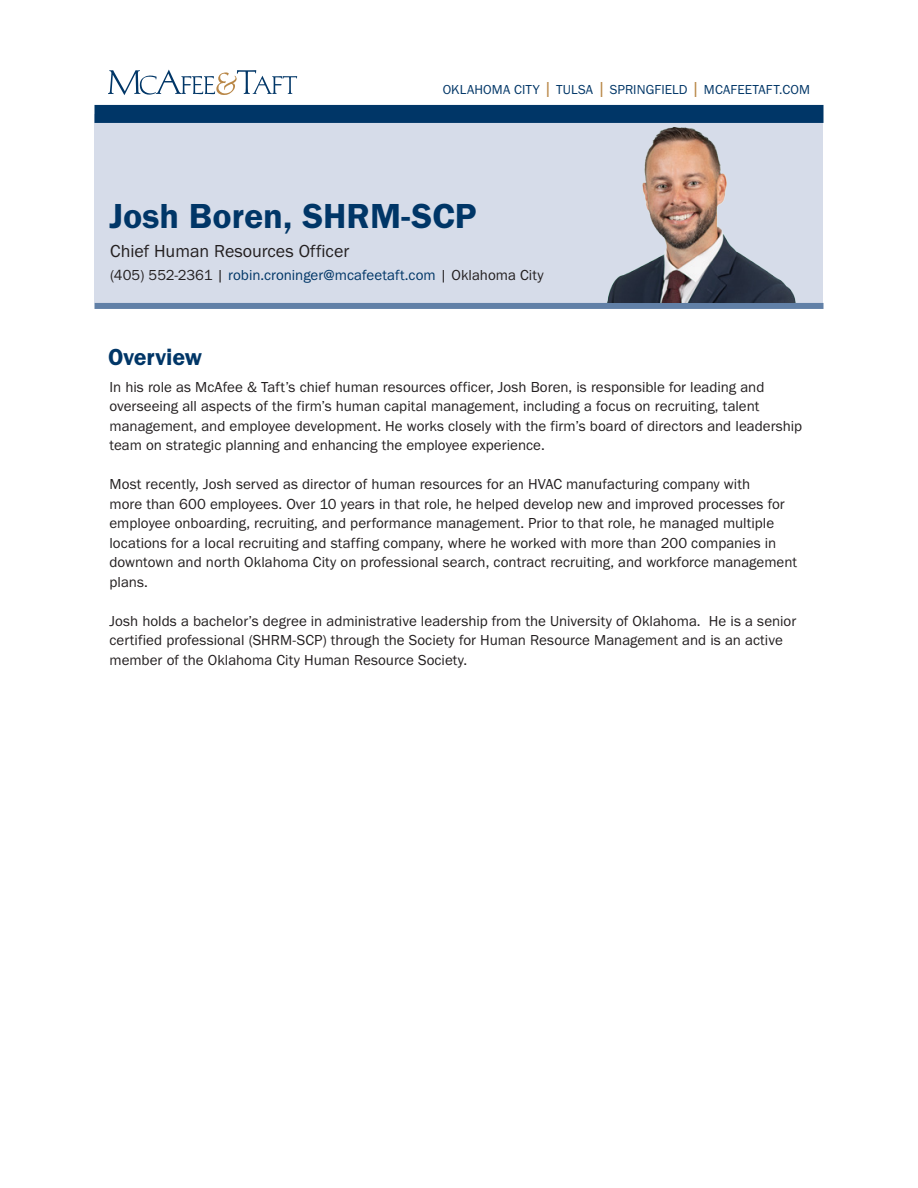
<style>
.page{position:relative;width:918px;height:1188px;background:#fff}
.page>*{position:absolute;margin:0;border:0;box-sizing:border-box;transform-origin:0 0}
.Name{font:36px "Franklin Gothic URW Dem";color:#003667}
.Section_Head{font:24px "Franklin Gothic URW Dem";letter-spacing:-.005em;color:#003667}
.t1{font:18px "Franklin Gothic URW Boo";color:#231f20}
.Body_text{font:15px/19.5px "Franklin Gothic URW Boo";color:#231f20}
.Contact_info{font:15px "Franklin Gothic URW Boo";color:#003667}
.t2{font:13.5px "Franklin Gothic URW Boo";letter-spacing:.005em;color:#003667}
.s1{font-size:18px;color:#b98747}
.s2{color:#231f20}
</style>
<div class="page">
<div style="left:94px;top:115px;width:730px;height:188px;background:#d6dce9"></div>
<div style="left:94px;top:105px;width:730px;height:18px;background:#003667"></div>
<div style="left:94px;top:303px;width:730px;height:6px;background:#6180a7"></div>
<svg style="left:108px;top:70px;width:189px;height:25px"></svg>
<img style="left:606px;top:127px;width:190px;height:176px">
<p class="t2" style="left:443px;top:81px;width:369px">OKLAHOMA CITY <span class="s1">|</span> TULSA <span class="s1">|</span> SPRINGFIELD <span class="s1">|</span> MCAFEETAFT.COM</p>
<p class="Name" style="left:110px;top:194px;width:369px">Josh Boren, SHRM-SCP</p>
<p class="t1" style="left:110px;top:240px;width:241px">Chief Human Resources Officer</p>
<p class="Contact_info" style="left:110px;top:265px;width:435px"><span class="s2">(405) 552-2361 |</span> robin.croninger@mcafeetaft.com <span class="s2">| Oklahoma City</span></p>
<p class="Section_Head" style="left:108px;top:343px;width:96px">Overview</p>
<p class="Body_text" style="left:110px;top:377px;width:694px">In his role as McAfee &amp; Taft’s chief human resources officer, Josh Boren, is responsible for leading and overseeing all aspects of the firm’s human capital management, including a focus on recruiting, talent management, and employee development. He works closely with the firm’s board of directors and leadership team on strategic planning and enhancing the employee experience.</p>
<p class="Body_text" style="left:110px;top:474px;width:689px">Most recently, Josh served as director of human resources for an HVAC manufacturing company with<br>more than 600 employees. Over 10 years in that role, he helped develop new and improved processes for employee onboarding, recruiting, and performance management. Prior to that role, he managed multiple locations for a local recruiting and staffing company, where he worked with more than 200 companies in downtown and north Oklahoma City on professional search, contract recruiting, and workforce management plans.</p>
<p class="Body_text" style="left:110px;top:611px;width:688px">Josh holds a bachelor’s degree in administrative leadership from the University of Oklahoma. He is a senior certified professional (SHRM-SCP) through the Society for Human Resource Management and is an active member of the Oklahoma City Human Resource Society.</p>
</div>
